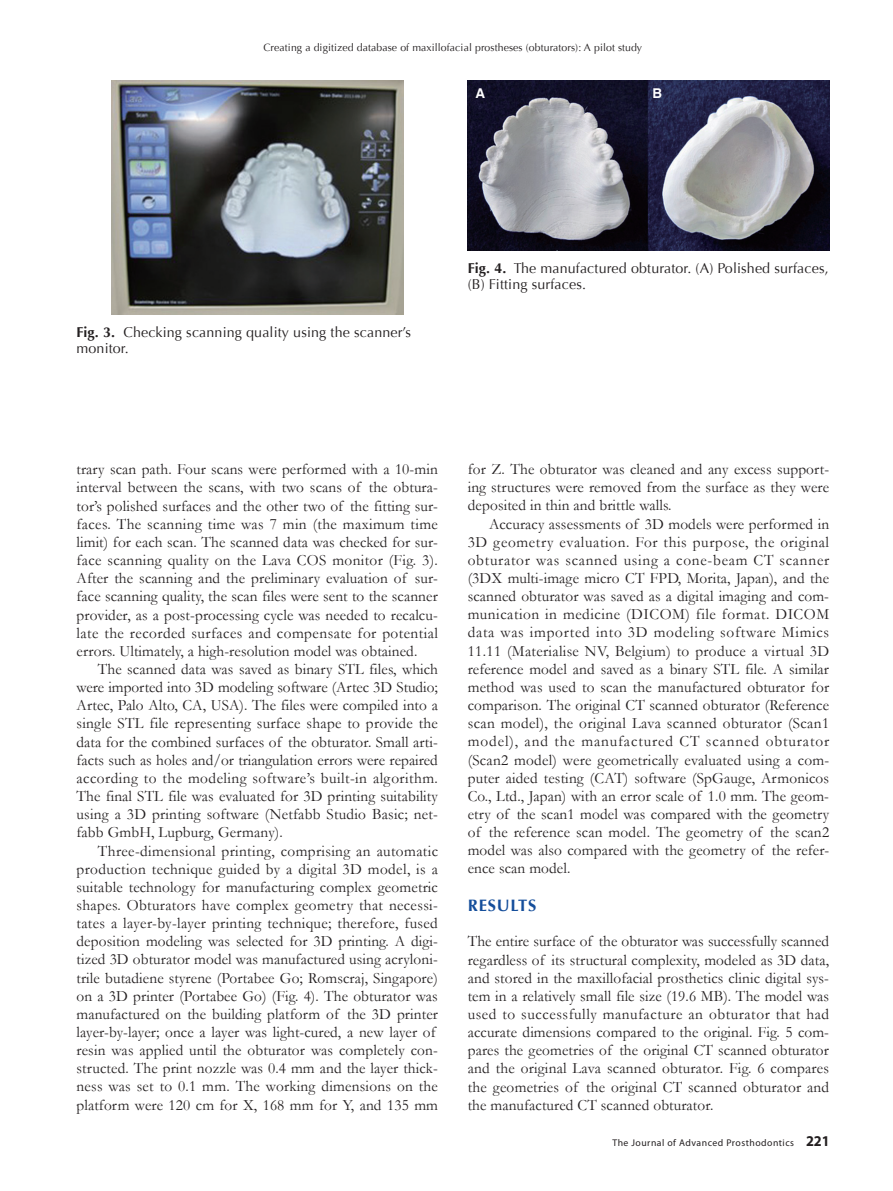
<style>
.page{position:relative;width:893px;height:1191px;background:#fff}
.page>*{position:absolute;margin:0;border:0;box-sizing:border-box;transform-origin:0 0}
.t1{font:700 16.5px "Optima";color:#154e9b}
.t2{font:15.75px/18.1px "Garamond";letter-spacing:.01em;color:#231f20;text-align:justify}
.t3{font:14.25px/15.8px "Optima";letter-spacing:.01em;color:#231f20}
.t4{font:700 13.5px "Helvetica";color:#fff}
.t5{font:10.5px "Optima";letter-spacing:.01em;color:#231f20}
.t6{font:9.75px "Myriad Pro";letter-spacing:.05em;color:#231f20}
.s1{font-weight:700}
.s2{font-weight:700;font-size:15px}
</style>
<div class="page">
<img style="left:111px;top:81px;width:292px;height:234px">
<img style="left:468px;top:81px;width:361px;height:169px">
<p class="t5" style="left:264px;top:42px;width:380px">Creating a digitized database of maxillofacial prostheses (obturators): A pilot study</p>
<p class="t4" style="left:476px;top:85px;width:11px">A</p>
<p class="t4" style="left:653px;top:85px;width:11px">B</p>
<p class="t3" style="left:77px;top:325px;width:336px"><span class="s1">FIG. 3.</span> Checking scanning quality using the scanner’s monitor.</p>
<p class="t3" style="left:468px;top:260px;width:362px"><span class="s1">FIG. 4.</span> The manufactured obturator. (A) Polished surfaces, (B) Fitting surfaces.</p>
<p class="t2" style="left:77px;top:460px;width:363px">trary scan path. Four scans were performed with a 10-min interval between the scans, with two scans of the obtura&shy;tor’s polished surfaces and the other two of the fitting sur&shy;faces. The scanning time was 7 min (the maximum time limit) for each scan. The scanned data was checked for sur&shy;face scanning quality on the Lava COS monitor (Fig. 3).<br>After the scanning and the preliminary evaluation of sur&shy;face scanning quality, the scan files were sent to the scanner provider, as a post-processing cycle was needed to recalcu&shy;late the recorded surfaces and compensate for potential errors. Ultimately, a high-resolution model was obtained.</p>
<p class="t2" style="left:77px;top:659px;width:363px;text-indent:21px">The scanned data was saved as binary STL files, which were imported into 3D modeling software (Artec 3D Studio; Artec, Palo Alto, CA, USA). The files were compiled into a single STL file representing surface shape to provide the data for the combined surfaces of the obturator. Small arti&shy;facts such as holes and/or triangulation errors were repaired according to the modeling software’s built-in algorithm.<br>The final STL file was evaluated for 3D printing suitability using a 3D printing software (Netfabb Studio Basic; net&shy;fabb GmbH, Lupburg, Germany).</p>
<p class="t2" style="left:77px;top:841px;width:363px;text-align:left;text-indent:21px">Three-dimensional printing, comprising an automatic production technique guided by a digital 3D model, is a suitable technology for manufacturing complex geometric shapes. Obturators have complex geometry that necessi&shy;tates a layer-by-layer printing technique; therefore, fused deposition modeling was selected for 3D printing. A digi&shy;tized 3D obturator model was manufactured using acryloni&shy;trile butadiene styrene (Portabee Go; Romscraj, Singapore) on a 3D printer (Portabee Go) (Fig. 4). The obturator was manufactured on the building platform of the 3D printer layer-by-layer; once a layer was light-cured, a new layer of resin was applied until the obturator was completely con&shy;structed. The print nozzle was 0.4 mm and the layer thick&shy;ness was set to 0.1 mm. The working dimensions on the platform were 120 cm for X, 168 mm for Y, and 135 mm</p>
<p class="t2" style="left:468px;top:460px;width:363px">for Z. The obturator was cleaned and any excess support&shy;ing structures were removed from the surface as they were deposited in thin and brittle walls.</p>
<p class="t2" style="left:468px;top:514px;width:363px;text-indent:21px">Accuracy assessments of 3D models were performed in 3D geometry evaluation. For this purpose, the original obturator was scanned using a cone-beam CT scanner (3DX multi-image micro CT FPD, Morita, Japan), and the scanned obturator was saved as a digital imaging and com&shy;munication in medicine (DICOM) file format. DICOM data was imported into 3D modeling software Mimics 11.11 (Materialise NV, Belgium) to produce a virtual 3D reference model and saved as a binary STL file. A similar method was used to scan the manufactured obturator for comparison. The original CT scanned obturator (Reference scan model), the original Lava scanned obturator (Scan1 model), and the manufactured CT scanned obturator (Scan2 model) were geometrically evaluated using a com&shy;puter aided testing (CAT) software (SpGauge, Armonicos Co., Ltd., Japan) with an error scale of 1.0 mm. The geom&shy;etry of the scan1 model was compared with the geometry of the reference scan model. The geometry of the scan2 model was also compared with the geometry of the refer&shy;ence scan model.</p>
<p class="t1" style="left:468px;top:896px;width:22px">RESULTS</p>
<p class="t2" style="left:468px;top:932px;width:363px">The entire surface of the obturator was successfully scanned regardless of its structural complexity, modeled as 3D data, and stored in the maxillofacial prosthetics clinic digital sys&shy;tem in a relatively small file size (19.6 MB). The model was used to successfully manufacture an obturator that had accurate dimensions compared to the original. Fig. 5 com&shy;pares the geometries of the original CT scanned obturator and the original Lava scanned obturator. Fig. 6 compares the geometries of the original CT scanned obturator and the manufactured CT scanned obturator.</p>
<p class="t6" style="left:612px;top:1136px;width:219px">The Journal of Advanced Prosthodontics <span class="s2">221</span></p>
</div>
